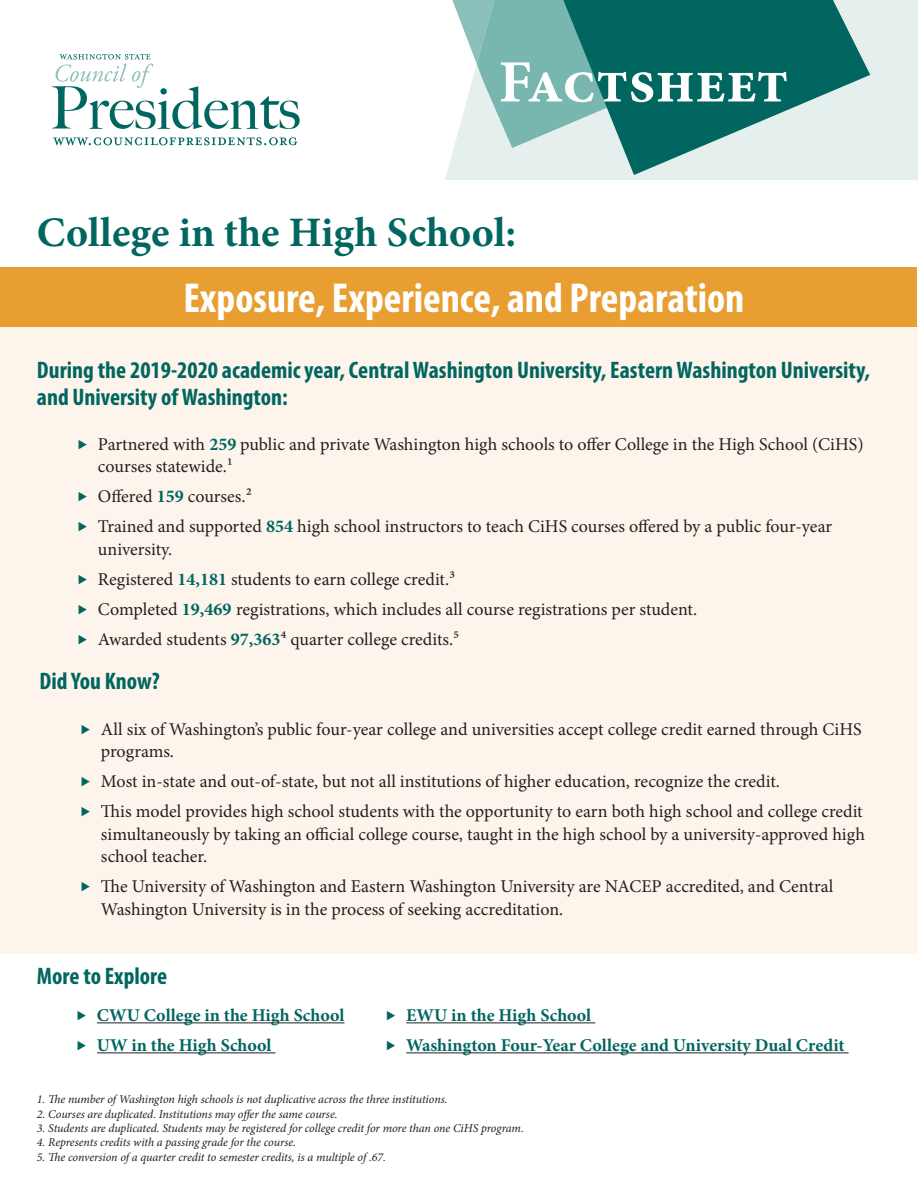
<style>
.page{position:relative;width:918px;height:1188px;background:#fff}
.page>*{position:absolute;margin:0;border:0;box-sizing:border-box;transform-origin:0 0}
.t1{font:700 60px "Minion Pro";color:#fff}
.t2{font:700 condensed 42px "Myriad Pro";color:#fff}
.t3{font:700 42px "Minion Pro";color:#00665f}
.t4{font:700 condensed 24px/27px "Myriad Pro";color:#00665f}
.t5{font:18px/22.5px "Minion Pro";color:#231f20}
.t6{font:700 18px "Minion Pro";color:#00665f}
.t7{font:italic 12px "Minion Pro";letter-spacing:-.01em;color:#231f20}
.s1{font-weight:700;color:#00665f}
</style>
<div class="page">
<svg style="left:445px;top:0;width:473px;height:180px;background:#e7f0ef"></svg>
<svg style="left:452px;top:0;width:111px;height:148px;background:#9dc9c5"></svg>
<svg style="left:52px;top:54px;width:248px;height:75px"></svg>
<svg style="left:563px;top:0;width:307px;height:175px;background:#4d948f"></svg>
<svg style="left:53px;top:137px;width:245px;height:8px"></svg>
<div style="left:0;top:327px;width:918px;height:627px;background:#fdf5eb"></div>
<div style="left:0;top:267px;width:917px;height:60px;background:#e99e32"></div>
<hr style="left:97px;top:1022px;width:248px;height:1px;background:#231f20">
<hr style="left:97px;top:1052px;width:178px;height:1px;background:#231f20">
<hr style="left:406px;top:1022px;width:189px;height:1px;background:#231f20">
<hr style="left:406px;top:1052px;width:443px;height:1px;background:#231f20">
<p class="t1" style="left:499px;top:40px;width:292px">Factsheet</p>
<p class="t3" style="left:37px;top:203px;width:481px">College in the High School:</p>
<p class="t2" style="left:183px;top:272px;width:563px">Exposure, Experience, and Preparation</p>
<p class="t4" style="left:37px;top:356px;width:835px">During the 2019-2020 academic year, Central Washington University, Eastern Washington University, and University of Washington:</p>
<p class="t5" style="left:98px;top:433px;width:767px">Partnered with <span class="s1">259</span> public and private Washington high schools to offer College in the High School (CiHS) courses statewide.1</p>
<p class="t5" style="left:98px;top:486px;width:155px">Offered <span class="s1">159</span> courses.2</p>
<p class="t5" style="left:98px;top:516px;width:736px">Trained and supported <span class="s1">854</span> high school instructors to teach CiHS courses offered by a public four-year university.</p>
<p class="t5" style="left:98px;top:568px;width:359px">Registered <span class="s1">14,181</span> students to earn college credit.3</p>
<p class="t5" style="left:98px;top:598px;width:601px">Completed <span class="s1">19,469</span> registrations, which includes all course registrations per student.</p>
<p class="t5" style="left:98px;top:628px;width:363px">Awarded students <span class="s1">97,363</span>4 quarter college credits.⁵</p>
<p class="t4" style="left:39px;top:667px;width:122px">Did You Know?</p>
<p class="t5" style="left:101px;top:718px;width:762px">All six of Washington’s public four-year college and universities accept college credit earned through CiHS programs.</p>
<p class="t5" style="left:101px;top:770px;width:681px">Most in-state and out-of-state, but not all institutions of higher education, recognize the credit.</p>
<p class="t5" style="left:101px;top:800px;width:765px">This model provides high school students with the opportunity to earn both high school and college credit simultaneously by taking an official college course, taught in the high school by a university-approved high school teacher.</p>
<p class="t5" style="left:101px;top:875px;width:734px">The University of Washington and Eastern Washington University are NACEP accredited, and Central<br>Washington University is in the process of seeking accreditation.</p>
<p class="t4" style="left:37px;top:962px;width:132px">More to Explore</p>
<p class="t6" style="left:97px;top:1003px;width:249px">CWU College in the High School</p>
<p class="t6" style="left:97px;top:1033px;width:176px">UW in the High School</p>
<p class="t6" style="left:406px;top:1003px;width:187px">EWU in the High School</p>
<p class="t6" style="left:406px;top:1033px;width:440px">Washington Four-Year College and University Dual Credit</p>
<p class="t7" style="left:37px;top:1091px;width:412px">1. The number of Washington high schools is not duplicative across the three institutions.</p>
<p class="t7" style="left:37px;top:1105px;width:302px">2. Courses are duplicated. Institutions may offer the same course.</p>
<p class="t7" style="left:37px;top:1120px;width:488px">3. Students are duplicated. Students may be registered for college credit for more than one CiHS program.</p>
<p class="t7" style="left:37px;top:1134px;width:261px">4. Represents credits with a passing grade for the course.</p>
<p class="t7" style="left:37px;top:1149px;width:351px">5. The conversion of a quarter credit to semester credits, is a multiple of .67.</p>
</div>
